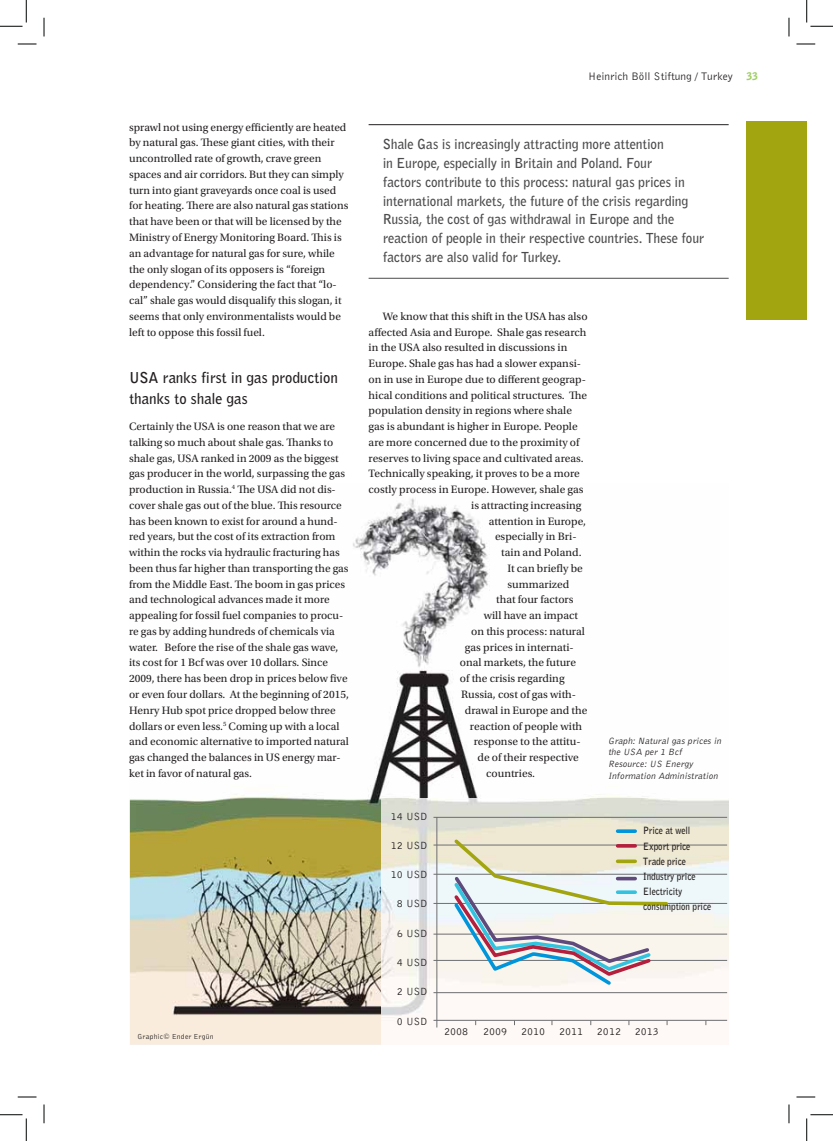
<style>
.page{position:relative;width:833px;height:1141px;background:#fff}
.page>*{position:absolute;margin:0;border:0;box-sizing:border-box;transform-origin:0 0}
.t1{font:700 15px/21px "Bell Gothic";color:#231f20}
.t2{font:700 13.75px/18.8px "Bell Gothic";letter-spacing:-.005em;color:#4c4c4e}
.t3{font:11.25px/15.8px "Utopia Std";color:#231f20}
.t4{font:11.25px "Bell Gothic";color:#231f20}
.t5{font:10.75px "Bell Gothic";color:#231f20}
.t6{font:700 10px/15.2px "Bell Gothic";color:#231f20;scale:.9 1}
.t7{font:italic 9.38px/11.8px "Bell Gothic";color:#231f20}
.t8{font:7.5px "Bell Gothic";letter-spacing:.03em;color:#231f20}
.s1{font-weight:900;font-size:10.5px;color:#a0ce67}
</style>
<div class="page">
<img style="left:130px;top:498px;width:505px;height:546px">
<img style="left:381px;top:798px;width:347px;height:246px">
<div style="left:746px;top:121px;width:60px;height:199px;background:#a3a510"></div>
<hr style="left:368px;top:124px;width:360px;height:1px;background:#231f20">
<hr style="left:368px;top:278px;width:360px;height:1px;background:#4c4c4e">
<hr style="left:433px;top:817px;width:293px;height:1px;background:#6d6e70">
<hr style="left:433px;top:844px;width:293px;height:1px;background:#6d6e70">
<hr style="left:433px;top:873px;width:293px;height:1px;background:#6d6e70">
<hr style="left:433px;top:903px;width:293px;height:1px;background:#6d6e70">
<hr style="left:433px;top:933px;width:293px;height:1px;background:#6d6e70">
<hr style="left:433px;top:960px;width:293px;height:1px;background:#6d6e70">
<hr style="left:433px;top:992px;width:293px;height:1px;background:#6d6e70">
<hr style="left:433px;top:1019px;width:293px;height:1px;background:#6d6e70">
<hr style="left:436px;top:817px;width:1px;height:210px;background:#6d6e70">
<svg style="left:451px;top:836px;width:218px;height:151px"></svg>
<hr style="left:617px;top:829px;width:17px;height:3px;background:#0095da">
<hr style="left:617px;top:844px;width:17px;height:3px;background:#b31f3c">
<svg style="left:617px;top:859px;width:17px;height:4px"></svg>
<svg style="left:617px;top:876px;width:17px;height:4px"></svg>
<hr style="left:617px;top:890px;width:17px;height:3px;background:#33c3df">
<svg style="left:18px;top:43px;width:18px;height:2px"></svg>
<svg style="left:796px;top:43px;width:18px;height:2px"></svg>
<svg style="left:18px;top:1096px;width:18px;height:1px"></svg>
<svg style="left:796px;top:1096px;width:18px;height:1px"></svg>
<svg style="left:43px;top:18px;width:2px;height:18px"></svg>
<svg style="left:43px;top:1104px;width:2px;height:19px"></svg>
<svg style="left:788px;top:18px;width:1px;height:18px"></svg>
<svg style="left:788px;top:1104px;width:1px;height:19px"></svg>
<svg style="left:0;top:0;width:27px;height:27px"></svg>
<svg style="left:0;top:1114px;width:27px;height:26px"></svg>
<svg style="left:806px;top:0;width:26px;height:27px"></svg>
<svg style="left:806px;top:1114px;width:26px;height:26px"></svg>
<p class="t3" style="left:129px;top:120px;width:221px">sprawl not using energy efficiently are heated by natural gas. These giant cities, with their uncontrolled rate of growth, crave green spaces and air corridors. But they can simply turn into giant graveyards once coal is used for heating. There are also natural gas stations that have been or that will be licensed by the Ministry of Energy Monitoring Board. This is an advantage for natural gas for sure, while the only slogan of its opposers is “foreign dependency.” Considering the fact that “lo&shy;cal” shale gas would disqualify this slogan, it seems that only environmentalists would be left to oppose this fossil fuel.</p>
<h1 class="t1" style="left:129px;top:368px;width:210px">USA ranks first in gas production thanks to shale gas</h1>
<p class="t3" style="left:129px;top:419px;width:221px">Certainly the USA is one reason that we are talking so much about shale gas. Thanks to shale gas, USA ranked in 2009 as the biggest gas producer in the world, surpassing the gas production in Russia.<sup>4</sup> The USA did not dis&shy;cover shale gas out of the blue. This resource has been known to exist for around a hund&shy;red years, but the cost of its extraction from within the rocks via hydraulic fracturing has been thus far higher than transporting the gas from the Middle East. The boom in gas prices and technological advances made it more appealing for fossil fuel companies to procu&shy;re gas by adding hundreds of chemicals via water. Before the rise of the shale gas wave, its cost for 1 Bcf was over 10 dollars. Since 2009, there has been drop in prices below five or even four dollars. At the beginning of 2015, Henry Hub spot price dropped below three dollars or even less.<sup>5</sup> Coming up with a local and economic alternative to imported natural gas changed the balances in US energy mar&shy;ket in favor of natural gas.</p>
<p class="t8" style="left:137px;top:1033px;width:78px">Graphic© Ender Ergün</p>
<p class="t4" style="left:588px;top:72px;width:171px">Heinrich Böll Stiftung / Turkey <span class="s1">33</span></p>
<p class="t2" style="left:382px;top:136px;width:322px">Shale Gas is increasingly attracting more attention<br>in Europe, especially in Britain and Poland. Four<br>factors contribute to this process: natural gas prices in international markets, the future of the crisis regarding Russia, the cost of gas withdrawal in Europe and the reaction of people in their respective countries. These four factors are also valid for Turkey.</p>
<p class="t3" style="left:382px;top:309px;width:206px">We know that this shift in the USA has also</p>
<p class="t3" style="left:368px;top:325px;width:219px">affected Asia and Europe. Shale gas research</p>
<p class="t3" style="left:368px;top:341px;width:200px">in the USA also resulted in discussions in</p>
<p class="t3" style="left:368px;top:356px;width:214px">Europe. Shale gas has had a slower expansi-</p>
<p class="t3" style="left:368px;top:372px;width:219px">on in use in Europe due to different geograp-</p>
<p class="t3" style="left:368px;top:388px;width:220px">hical conditions and political structures. The</p>
<p class="t3" style="left:368px;top:404px;width:205px">population density in regions where shale</p>
<p class="t3" style="left:368px;top:419px;width:210px">gas is abundant is higher in Europe. People</p>
<p class="t3" style="left:368px;top:435px;width:212px">are more concerned due to the proximity of</p>
<p class="t3" style="left:368px;top:451px;width:216px">reserves to living space and cultivated areas.</p>
<p class="t3" style="left:368px;top:467px;width:212px">Technically speaking, it proves to be a more</p>
<p class="t3" style="left:368px;top:482px;width:216px">costly process in Europe. However, shale gas</p>
<p class="t3" style="left:471px;top:498px;width:112px">is attracting increasing</p>
<p class="t3" style="left:488px;top:514px;width:99px">attention in Europe,</p>
<p class="t3" style="left:494px;top:530px;width:83px">especially in Bri-</p>
<p class="t3" style="left:501px;top:545px;width:82px">tain and Poland.</p>
<p class="t3" style="left:507px;top:561px;width:77px">It can briefly be</p>
<p class="t3" style="left:507px;top:577px;width:63px">summarized</p>
<p class="t3" style="left:496px;top:593px;width:79px">that four factors</p>
<p class="t3" style="left:483px;top:608px;width:96px">will have an impact</p>
<p class="t3" style="left:471px;top:624px;width:115px">on this process: natural</p>
<p class="t3" style="left:464px;top:640px;width:110px">gas prices in internati-</p>
<p class="t3" style="left:459px;top:656px;width:117px">onal markets, the future</p>
<p class="t3" style="left:459px;top:671px;width:106px">of the crisis regarding</p>
<p class="t3" style="left:461px;top:687px;width:116px">Russia, cost of gas with-</p>
<p class="t3" style="left:464px;top:703px;width:124px">drawal in Europe and the</p>
<p class="t3" style="left:469px;top:719px;width:114px">reaction of people with</p>
<p class="t3" style="left:473px;top:734px;width:108px">response to the attitu-</p>
<p class="t3" style="left:477px;top:750px;width:103px">de of their respective</p>
<p class="t3" style="left:486px;top:766px;width:50px">countries.</p>
<p class="t5" style="left:391px;top:811px;width:38px">14 USD</p>
<p class="t5" style="left:391px;top:841px;width:38px">12 USD</p>
<p class="t5" style="left:391px;top:870px;width:38px">10 USD</p>
<p class="t5" style="left:397px;top:899px;width:32px">8 USD</p>
<p class="t5" style="left:397px;top:928px;width:32px">6 USD</p>
<p class="t5" style="left:397px;top:958px;width:32px">4 USD</p>
<p class="t5" style="left:397px;top:987px;width:32px">2 USD</p>
<p class="t5" style="left:397px;top:1016px;width:32px">0 USD</p>
<p class="t7" style="left:607px;top:735px;width:116px">Graph: Natural gas prices in the USA per 1 Bcf<br>Resource: US Energy<br>Information Administration</p>
<p class="t6" style="left:643px;top:823px;width:77px">Price at well<br>Export price<br>Trade price<br>Industry price<br>Electricity consumption price</p>
<p class="t5" style="left:444px;top:1027px;width:26px">2008</p>
<p class="t5" style="left:483px;top:1027px;width:26px">2009</p>
<p class="t5" style="left:520px;top:1027px;width:26px">2010</p>
<p class="t5" style="left:558px;top:1027px;width:26px">2011</p>
<p class="t5" style="left:596px;top:1027px;width:26px">2012</p>
<p class="t5" style="left:634px;top:1027px;width:26px">2013</p>
</div>
